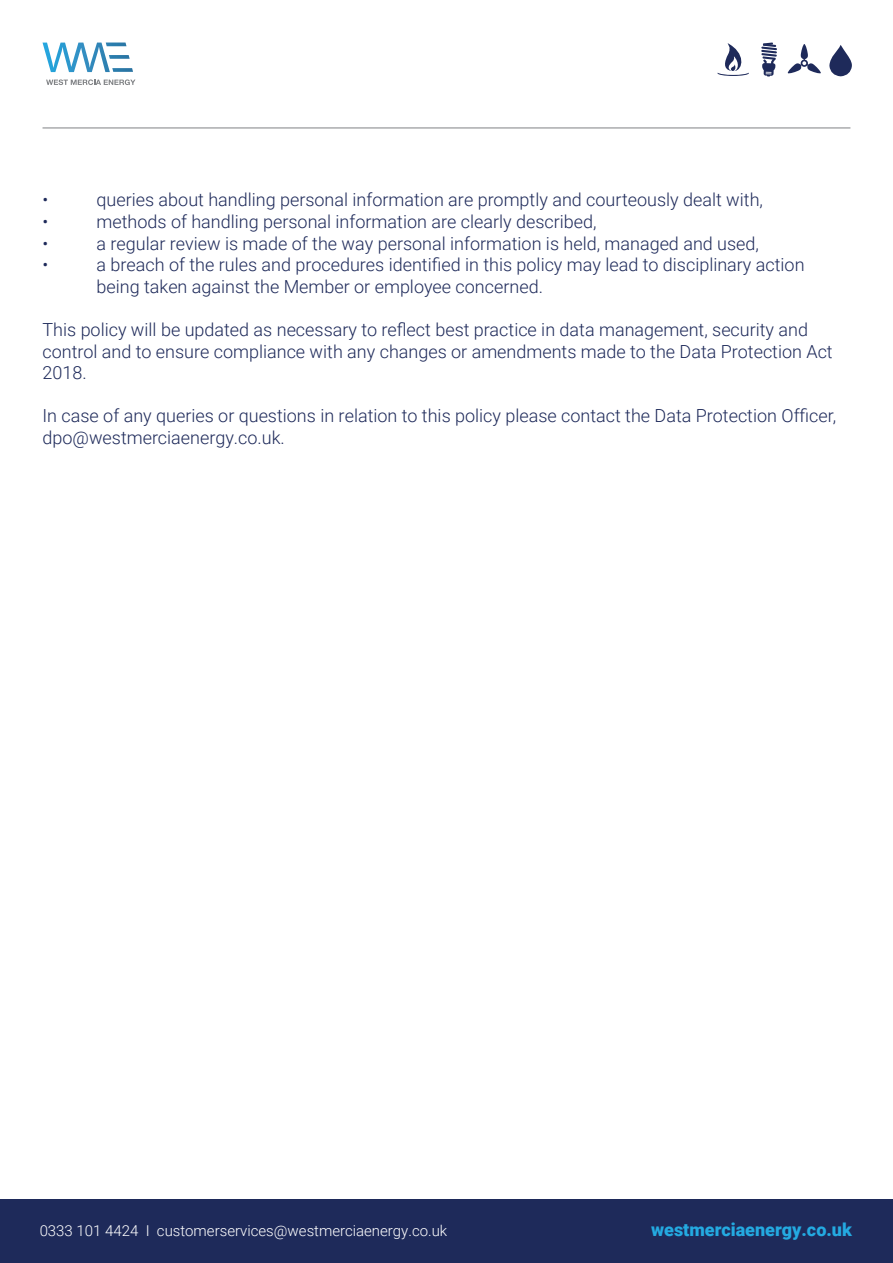
<style>
.page{position:relative;width:893px;height:1263px;background:#fff}
.page>*{position:absolute;margin:0;border:0;box-sizing:border-box;transform-origin:0 0}
.t1{font:300 18px/21.6px "Roboto";color:#1e2a5a}
.t2{font:900 18px "Roboto";color:#24aae1}
.t3{font:300 15px "Roboto";color:#fff}
</style>
<div class="page">
<svg style="left:761px;top:42px;width:16px;height:35px"></svg>
<svg style="left:717px;top:43px;width:32px;height:33px"></svg>
<svg style="left:787px;top:44px;width:34px;height:30px"></svg>
<svg style="left:829px;top:45px;width:23px;height:31px"></svg>
<svg style="left:43px;top:43px;width:90px;height:29px"></svg>
<svg style="left:46px;top:79px;width:89px;height:6px"></svg>
<hr style="left:43px;top:128px;width:807px;height:1px;background:#808285">
<div style="left:0;top:1199px;width:893px;height:64px;background:#1e2a5a"></div>
<p class="t1" style="left:43px;top:188px;width:7px">•</p>
<p class="t1" style="left:97px;top:188px;width:668px">queries about handling personal information are promptly and courteously dealt with,</p>
<p class="t1" style="left:43px;top:210px;width:7px">•</p>
<p class="t1" style="left:97px;top:210px;width:501px">methods of handling personal information are clearly described,</p>
<p class="t1" style="left:43px;top:232px;width:7px">•</p>
<p class="t1" style="left:97px;top:232px;width:664px">a regular review is made of the way personal information is held, managed and used,</p>
<p class="t1" style="left:43px;top:253px;width:7px">•</p>
<p class="t1" style="left:97px;top:253px;width:710px">a breach of the rules and procedures identified in this policy may lead to disciplinary action</p>
<p class="t1" style="left:97px;top:275px;width:448px">being taken against the Member or employee concerned.</p>
<p class="t1" style="left:43px;top:318px;width:767px">This policy will be updated as necessary to reflect best practice in data management, security and</p>
<p class="t1" style="left:43px;top:340px;width:792px">control and to ensure compliance with any changes or amendments made to the Data Protection Act<br>2018.</p>
<p class="t1" style="left:43px;top:404px;width:795px">In case of any queries or questions in relation to this policy please contact the Data Protection Officer, dpo@westmerciaenergy.co.uk.</p>
<p class="t3" style="left:40px;top:1220px;width:409px">0333 101 4424 I customerservices@westmerciaenergy.co.uk</p>
<p class="t2" style="left:651px;top:1217px;width:202px">westmerciaenergy.co.uk</p>
</div>
